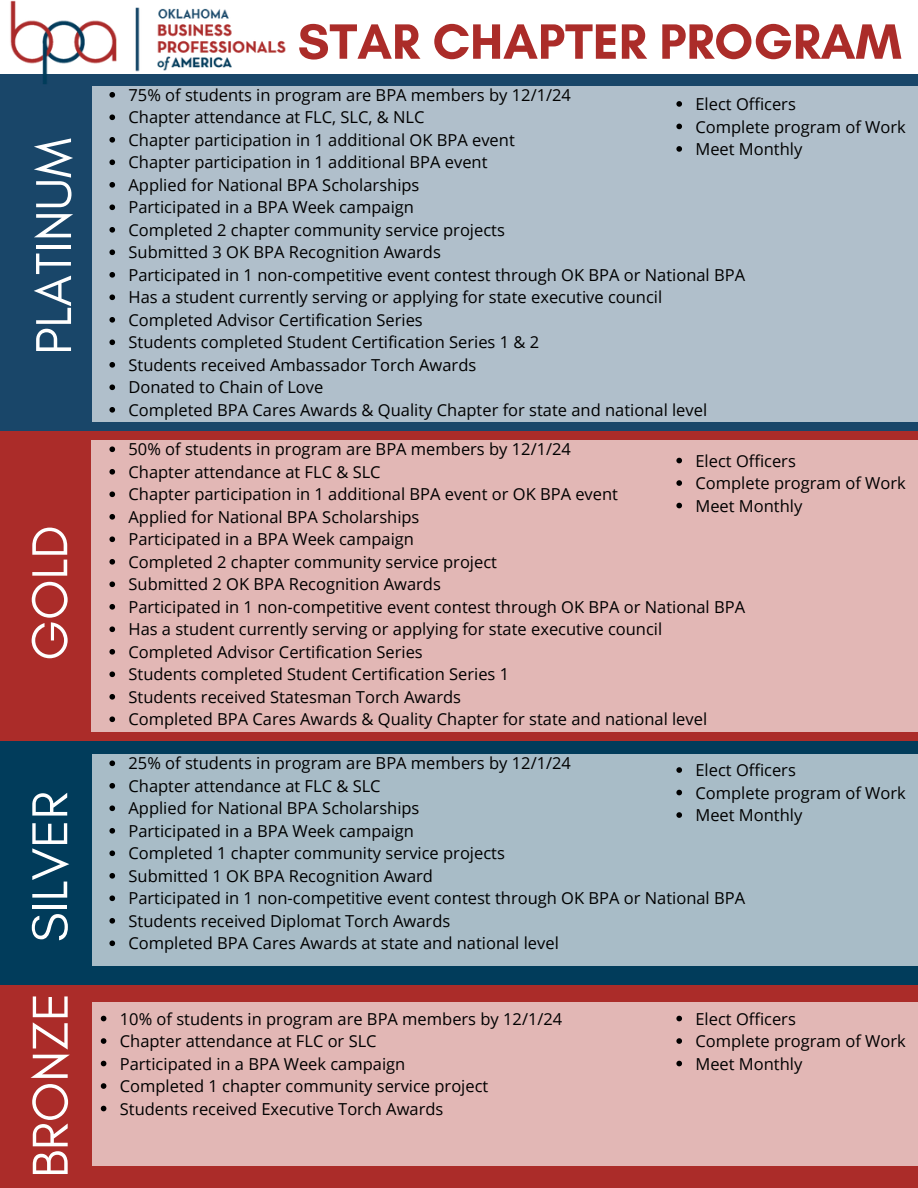
<style>
.page{position:relative;width:918px;height:1188px;background:#fff}
.page>*{position:absolute;margin:0;border:0;box-sizing:border-box;transform-origin:0 0}
.t1{font:51.3px "Glacial Indifference";color:#fff}
.t2{font:700 50.55px "Glacial Indifference";color:#ab2c29}
.t3{font:16.5px "Open Sans";color:#000}
</style>
<div class="page">
<div style="left:0;top:979px;width:918px;height:209px;background:#ab2c29"></div>
<div style="left:0;top:732px;width:918px;height:252px;background:#013c5b"></div>
<div style="left:0;top:74px;width:918px;height:357px;background:#194669"></div>
<div style="left:0;top:431px;width:918px;height:310px;background:#ab2c29"></div>
<div style="left:92px;top:86px;width:826px;height:336px;background:#b0bfcb"></div>
<div style="left:92px;top:440px;width:826px;height:292px;background:#e2b7b5"></div>
<div style="left:92px;top:754px;width:826px;height:212px;background:#a8bcc7"></div>
<div style="left:92px;top:1003px;width:826px;height:163px;background:#e2b7b5"></div>
<img style="left:10px;top:0;width:276px;height:256px">
<svg style="left:109px;top:92px;width:6px;height:6px"></svg>
<svg style="left:109px;top:114px;width:6px;height:6px"></svg>
<svg style="left:109px;top:137px;width:6px;height:6px"></svg>
<svg style="left:109px;top:159px;width:6px;height:6px"></svg>
<svg style="left:109px;top:182px;width:6px;height:6px"></svg>
<svg style="left:109px;top:204px;width:6px;height:6px"></svg>
<svg style="left:109px;top:227px;width:6px;height:6px"></svg>
<svg style="left:109px;top:249px;width:6px;height:6px"></svg>
<svg style="left:109px;top:272px;width:6px;height:6px"></svg>
<svg style="left:109px;top:294px;width:6px;height:6px"></svg>
<svg style="left:109px;top:317px;width:6px;height:6px"></svg>
<svg style="left:109px;top:339px;width:6px;height:6px"></svg>
<svg style="left:109px;top:362px;width:6px;height:6px"></svg>
<svg style="left:109px;top:384px;width:6px;height:6px"></svg>
<svg style="left:109px;top:407px;width:6px;height:6px"></svg>
<svg style="left:101px;top:1016px;width:5px;height:5px"></svg>
<svg style="left:101px;top:1038px;width:5px;height:6px"></svg>
<svg style="left:101px;top:1061px;width:5px;height:5px"></svg>
<svg style="left:101px;top:1083px;width:5px;height:6px"></svg>
<svg style="left:101px;top:1106px;width:5px;height:5px"></svg>
<svg style="left:109px;top:760px;width:6px;height:6px"></svg>
<svg style="left:109px;top:783px;width:6px;height:6px"></svg>
<svg style="left:109px;top:805px;width:6px;height:6px"></svg>
<svg style="left:109px;top:828px;width:6px;height:6px"></svg>
<svg style="left:109px;top:850px;width:6px;height:6px"></svg>
<svg style="left:109px;top:873px;width:6px;height:6px"></svg>
<svg style="left:109px;top:895px;width:6px;height:6px"></svg>
<svg style="left:109px;top:918px;width:6px;height:6px"></svg>
<svg style="left:109px;top:940px;width:6px;height:6px"></svg>
<svg style="left:109px;top:446px;width:6px;height:6px"></svg>
<svg style="left:109px;top:469px;width:6px;height:6px"></svg>
<svg style="left:109px;top:491px;width:6px;height:6px"></svg>
<svg style="left:109px;top:514px;width:6px;height:6px"></svg>
<svg style="left:109px;top:536px;width:6px;height:6px"></svg>
<svg style="left:109px;top:559px;width:6px;height:6px"></svg>
<svg style="left:109px;top:581px;width:6px;height:6px"></svg>
<svg style="left:109px;top:604px;width:6px;height:6px"></svg>
<svg style="left:109px;top:626px;width:6px;height:6px"></svg>
<svg style="left:109px;top:649px;width:6px;height:6px"></svg>
<svg style="left:109px;top:671px;width:6px;height:6px"></svg>
<svg style="left:109px;top:694px;width:6px;height:6px"></svg>
<svg style="left:109px;top:716px;width:6px;height:6px"></svg>
<svg style="left:676px;top:101px;width:6px;height:6px"></svg>
<svg style="left:676px;top:124px;width:6px;height:5px"></svg>
<svg style="left:676px;top:146px;width:6px;height:6px"></svg>
<svg style="left:676px;top:458px;width:6px;height:5px"></svg>
<svg style="left:676px;top:480px;width:6px;height:6px"></svg>
<svg style="left:676px;top:503px;width:6px;height:5px"></svg>
<svg style="left:676px;top:767px;width:6px;height:6px"></svg>
<svg style="left:676px;top:790px;width:6px;height:5px"></svg>
<svg style="left:676px;top:812px;width:6px;height:6px"></svg>
<svg style="left:676px;top:1016px;width:6px;height:5px"></svg>
<svg style="left:676px;top:1038px;width:6px;height:6px"></svg>
<svg style="left:676px;top:1061px;width:6px;height:5px"></svg>
<p class="t1" style="left:22px;top:355px;width:218px;rotate:-90deg">PLATINUM</p>
<p class="t1" style="left:18px;top:661px;width:137px;rotate:-90deg">GOLD</p>
<p class="t1" style="left:18px;top:942px;width:152px;rotate:-90deg">SILVER</p>
<p class="t1" style="left:19px;top:1178px;width:187px;rotate:-90deg">BRONZE</p>
<h2 class="t2" style="left:298px;top:11px;width:605px">STAR CHAPTER PROGRAM</h2>
<p class="t3" style="left:129px;top:83px;width:444px">75% of students in program are BPA members by 12/1/24</p>
<p class="t3" style="left:129px;top:106px;width:297px">Chapter attendance at FLC, SLC, &amp; NLC</p>
<p class="t3" style="left:129px;top:128px;width:388px">Chapter participation in 1 additional OK BPA event</p>
<p class="t3" style="left:129px;top:151px;width:361px">Chapter participation in 1 additional BPA event</p>
<p class="t3" style="left:129px;top:173px;width:292px">Applied for National BPA Scholarships</p>
<p class="t3" style="left:129px;top:196px;width:287px">Participated in a BPA Week campaign</p>
<p class="t3" style="left:129px;top:218px;width:378px">Completed 2 chapter community service projects</p>
<p class="t3" style="left:129px;top:241px;width:314px">Submitted 3 OK BPA Recognition Awards</p>
<p class="t3" style="left:129px;top:263px;width:618px">Participated in 1 non-competitive event contest through OK BPA or National BPA</p>
<p class="t3" style="left:129px;top:286px;width:535px">Has a student currently serving or applying for state executive council</p>
<p class="t3" style="left:129px;top:308px;width:296px">Completed Advisor Certification Series</p>
<p class="t3" style="left:129px;top:331px;width:412px">Students completed Student Certification Series 1 &amp; 2</p>
<p class="t3" style="left:129px;top:353px;width:349px">Students received Ambassador Torch Awards</p>
<p class="t3" style="left:129px;top:376px;width:196px">Donated to Chain of Love</p>
<p class="t3" style="left:129px;top:398px;width:580px">Completed BPA Cares Awards &amp; Quality Chapter for state and national level</p>
<p class="t3" style="left:695px;top:92px;width:102px">Elect Officers</p>
<p class="t3" style="left:695px;top:115px;width:212px">Complete program of Work</p>
<p class="t3" style="left:695px;top:137px;width:108px">Meet Monthly</p>
<p class="t3" style="left:129px;top:438px;width:444px">50% of students in program are BPA members by 12/1/24</p>
<p class="t3" style="left:129px;top:460px;width:254px">Chapter attendance at FLC &amp; SLC</p>
<p class="t3" style="left:129px;top:483px;width:491px">Chapter participation in 1 additional BPA event or OK BPA event</p>
<p class="t3" style="left:129px;top:505px;width:292px">Applied for National BPA Scholarships</p>
<p class="t3" style="left:129px;top:528px;width:287px">Participated in a BPA Week campaign</p>
<p class="t3" style="left:129px;top:550px;width:370px">Completed 2 chapter community service project</p>
<h2 class="t3" style="left:129px;top:573px;width:314px">Submitted 2 OK BPA Recognition Awards</h2>
<p class="t3" style="left:129px;top:595px;width:618px">Participated in 1 non-competitive event contest through OK BPA or National BPA</p>
<p class="t3" style="left:129px;top:618px;width:535px">Has a student currently serving or applying for state executive council</p>
<p class="t3" style="left:129px;top:640px;width:296px">Completed Advisor Certification Series</p>
<p class="t3" style="left:129px;top:663px;width:382px">Students completed Student Certification Series 1</p>
<p class="t3" style="left:129px;top:685px;width:334px">Students received Statesman Torch Awards</p>
<p class="t3" style="left:129px;top:708px;width:580px">Completed BPA Cares Awards &amp; Quality Chapter for state and national level</p>
<p class="t3" style="left:695px;top:449px;width:102px">Elect Officers</p>
<p class="t3" style="left:695px;top:472px;width:212px">Complete program of Work</p>
<p class="t3" style="left:695px;top:494px;width:108px">Meet Monthly</p>
<p class="t3" style="left:129px;top:752px;width:444px">25% of students in program are BPA members by 12/1/24</p>
<p class="t3" style="left:129px;top:774px;width:254px">Chapter attendance at FLC &amp; SLC</p>
<p class="t3" style="left:129px;top:797px;width:292px">Applied for National BPA Scholarships</p>
<p class="t3" style="left:129px;top:819px;width:287px">Participated in a BPA Week campaign</p>
<p class="t3" style="left:129px;top:842px;width:378px">Completed 1 chapter community service projects</p>
<p class="t3" style="left:129px;top:864px;width:306px">Submitted 1 OK BPA Recognition Award</p>
<p class="t3" style="left:129px;top:887px;width:618px">Participated in 1 non-competitive event contest through OK BPA or National BPA</p>
<p class="t3" style="left:129px;top:909px;width:323px">Students received Diplomat Torch Awards</p>
<p class="t3" style="left:129px;top:932px;width:432px">Completed BPA Cares Awards at state and national level</p>
<h2 class="t3" style="left:695px;top:759px;width:102px">Elect Officers</h2>
<p class="t3" style="left:695px;top:781px;width:212px">Complete program of Work</p>
<p class="t3" style="left:695px;top:804px;width:108px">Meet Monthly</p>
<p class="t3" style="left:120px;top:1007px;width:444px">10% of students in program are BPA members by 12/1/24</p>
<p class="t3" style="left:120px;top:1030px;width:258px">Chapter attendance at FLC or SLC</p>
<p class="t3" style="left:120px;top:1052px;width:287px">Participated in a BPA Week campaign</p>
<h2 class="t3" style="left:120px;top:1075px;width:370px">Completed 1 chapter community service project</h2>
<p class="t3" style="left:120px;top:1097px;width:325px">Students received Executive Torch Awards</p>
<p class="t3" style="left:695px;top:1007px;width:102px">Elect Officers</p>
<p class="t3" style="left:695px;top:1030px;width:212px">Complete program of Work</p>
<p class="t3" style="left:695px;top:1052px;width:108px">Meet Monthly</p>
</div>
